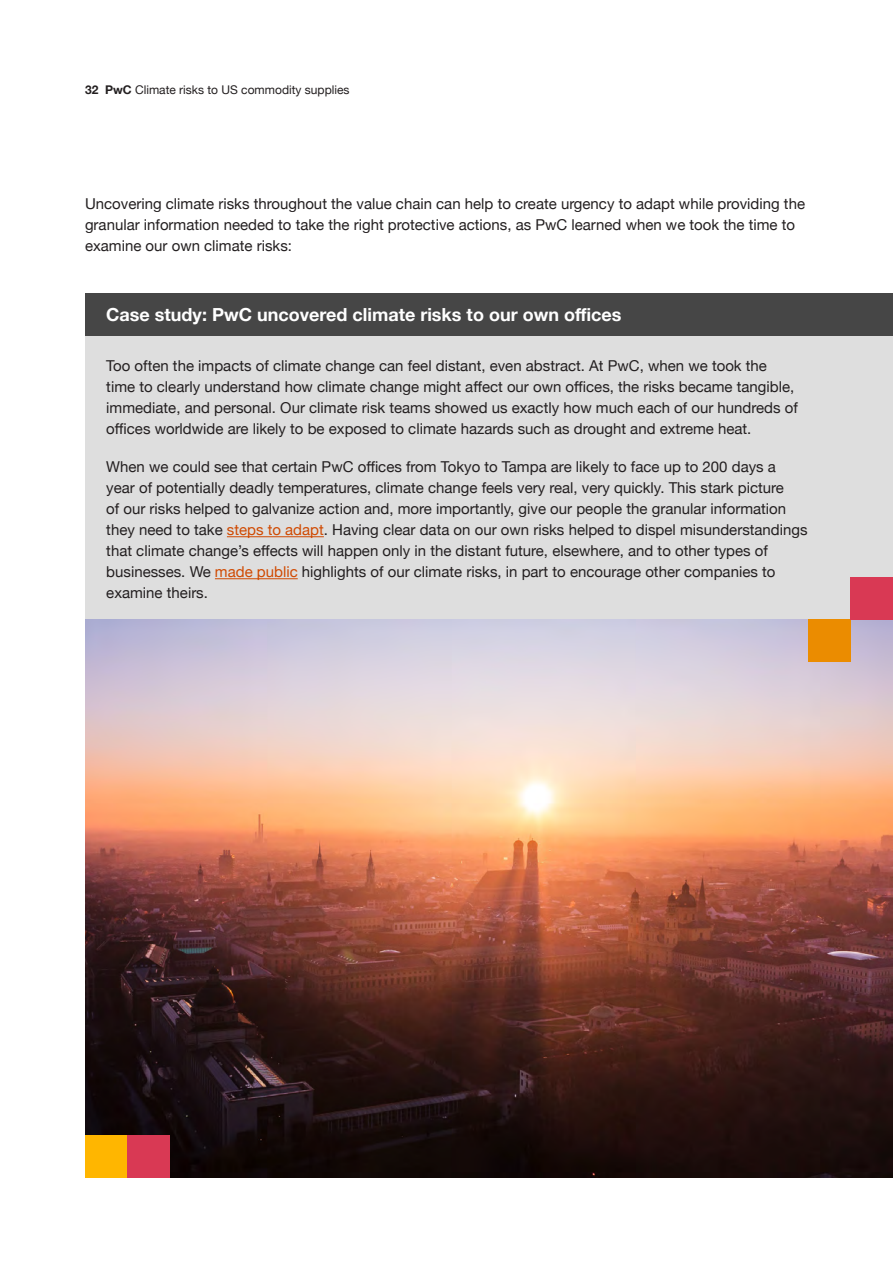
<style>
.page{position:relative;width:893px;height:1263px;background:#fff}
.page>*{position:absolute;margin:0;border:0;box-sizing:border-box;transform-origin:0 0}
.Sub_head{font:700 18px "Helvetica Neue";color:#fff}
.Body{font:15px/21px "Helvetica Neue";color:#231f20}
.t1{font:12px "Helvetica Neue";color:#231f20}
.s1{font-weight:700}
.s2{color:#d04a02}
</style>
<div class="page">
<div style="left:85px;top:336px;width:808px;height:283px;background:#dedede"></div>
<hr style="left:227px;top:536px;width:97px;height:1px;background:#d04a02">
<hr style="left:215px;top:578px;width:83px;height:1px;background:#d04a02">
<div style="left:85px;top:293px;width:808px;height:43px;background:#464646"></div>
<img style="left:85px;top:619px;width:808px;height:559px">
<div style="left:808px;top:619px;width:42px;height:43px;background:#eb8c00"></div>
<div style="left:850px;top:577px;width:43px;height:42px;background:#d93954"></div>
<div style="left:85px;top:1135px;width:43px;height:43px;background:#ffb600"></div>
<div style="left:128px;top:1135px;width:42px;height:43px;background:#d93954"></div>
<p class="t1" style="left:85px;top:81px;width:266px"><span class="s1">32 PwC</span> Climate risks to US commodity supplies</p>
<p class="Body" style="left:85px;top:194px;width:722px">Uncovering climate risks throughout the value chain can help to create urgency to adapt while providing the granular information needed to take the right protective actions, as PwC learned when we took the time to examine our own climate risks:</p>
<p class="Sub_head" style="left:106px;top:300px;width:517px">Case study: PwC uncovered climate risks to our own offices</p>
<p class="Body" style="left:106px;top:356px;width:693px">Too often the impacts of climate change can feel distant, even abstract. At PwC, when we took the time to clearly understand how climate change might affect our own offices, the risks became tangible, immediate, and personal. Our climate risk teams showed us exactly how much each of our hundreds of offices worldwide are likely to be exposed to climate hazards such as drought and extreme heat.</p>
<p class="Body" style="left:106px;top:457px;width:703px">When we could see that certain PwC offices from Tokyo to Tampa are likely to face up to 200 days a year of potentially deadly temperatures, climate change feels very real, very quickly. This stark picture<br>of our risks helped to galvanize action and, more importantly, give our people the granular information they need to take <span class="s2">steps to adapt</span>. Having clear data on our own risks helped to dispel misunderstandings that climate change’s effects will happen only in the distant future, elsewhere, and to other types of businesses. We <span class="s2">made public</span> highlights of our climate risks, in part to encourage other companies to examine theirs.</p>
</div>
